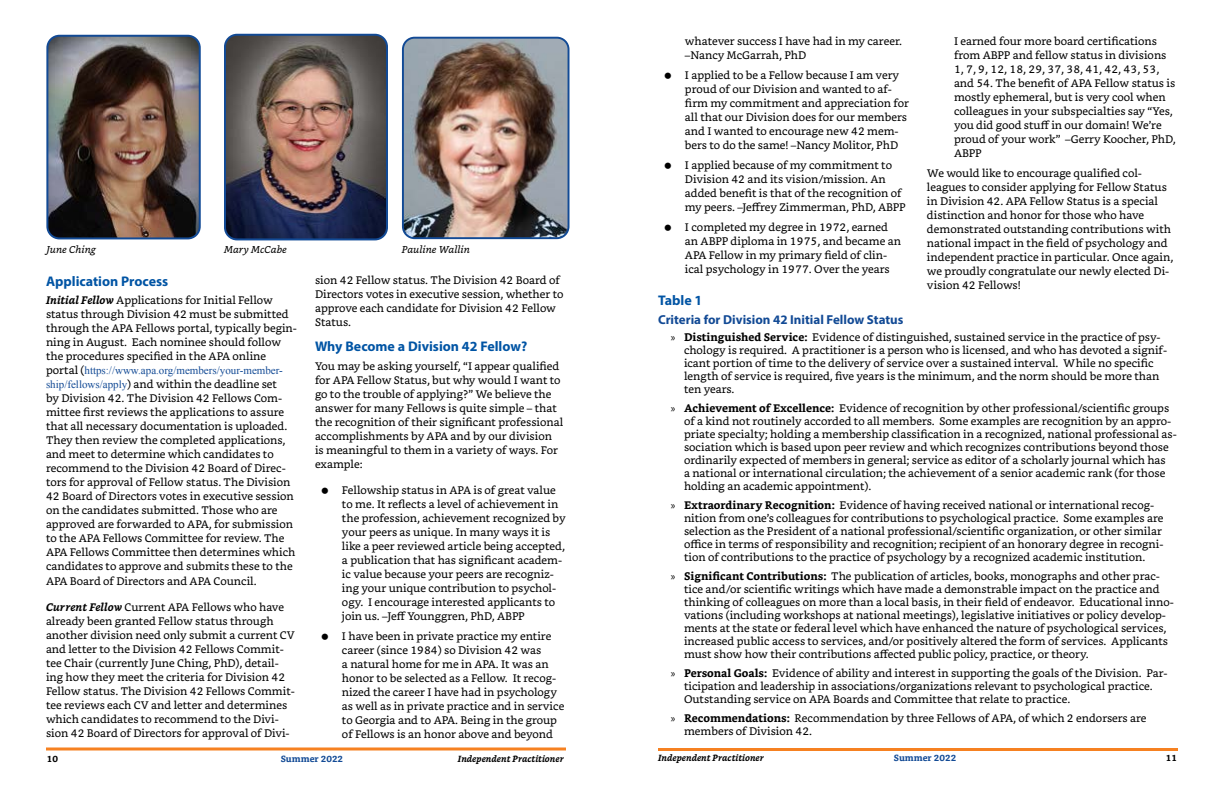
<style>
.page{position:relative;width:1224px;height:792px;background:#fff}
.page>*{position:absolute;margin:0;border:0;box-sizing:border-box;transform-origin:0 0}
.t1{font:700 14px "Myriad Pro";color:#0054a4}
.t2{font:700 13px "Myriad Pro";color:#124a95}
.t3{font:11px/14px "Bookerly";color:#000}
.t4{font:11px "Times New Roman";color:#124a95}
.t5{font:italic 10px "Bookerly";color:#000}
.t6{font:italic 700 9px "Bookerly";color:#000}
.t7{font:700 9px "Bookerly";color:#124a95}
.t8{font:700 9px "Bookerly";color:#000}
.s1{font-weight:700;font-style:italic}
.s2{font-family:"Bookerly";color:#000}
.s3{font-family:"Times New Roman";color:#124a95}
.s4{font-family:"Myriad Pro"}
.s5{font-weight:700}
</style>
<div class="page">
<hr style="left:46px;top:748px;width:520px;height:2px;background:#f68121">
<hr style="left:658px;top:748px;width:520px;height:3px;background:#f68121">
<img style="left:49px;top:37px;width:150px;height:200px">
<div style="left:46px;top:35px;width:155px;height:204px;border:2px solid #124a95;border-radius:12px"></div>
<img style="left:226px;top:36px;width:160px;height:203px">
<div style="left:224px;top:34px;width:164px;height:206px;border:2px solid #124a95;border-radius:12px"></div>
<img style="left:403px;top:38px;width:166px;height:200px">
<div style="left:402px;top:37px;width:167px;height:202px;border:2px solid #124a95;border-radius:12px"></div>
<p class="t5" style="left:46px;top:244px;width:51px">June Ching</p>
<p class="t5" style="left:224px;top:244px;width:64px">Mary McCabe</p>
<p class="t5" style="left:402px;top:244px;width:70px">Pauline Wallin</p>
<p class="t1" style="left:46px;top:272px;width:124px">Application Process</p>
<p class="t3" style="left:46px;top:294px;width:253px"><span class="s1">Initial Fellow</span> Applications for Initial Fellow status through Division 42 must be submitted through the APA Fellows portal, typically begin&shy;ning in August. Each nominee should follow the procedures specified in the APA online</p>
<p class="t4" style="left:46px;top:363px;width:238px"><span class="s2">portal (</span>https://www.apa.org/members/your-member-</p>
<p class="t3" style="left:46px;top:378px;width:251px"><span class="s3">ship/fellows/apply</span>) and within the deadline set<br>by Division 42. The Division 42 Fellows Com&shy;mittee first reviews the applications to assure that all necessary documentation is uploaded.<br>They then review the completed applications, and meet to determine which candidates to recommend to the Division 42 Board of Direc&shy;tors for approval of Fellow status. The Division 42 Board of Directors votes in executive session on the candidates submitted. Those who are approved are forwarded to APA, for submission to the APA Fellows Committee for review. The APA Fellows Committee then determines which candidates to approve and submits these to the APA Board of Directors and APA Council.</p>
<p class="t3" style="left:46px;top:600px;width:250px"><span class="s1">Current Fellow</span> Current APA Fellows who have already been granted Fellow status through another division need only submit a current CV and letter to the Division 42 Fellows Commit&shy;tee Chair (currently June Ching, PhD), detail&shy;ing how they meet the criteria for Division 42<br>Fellow status. The Division 42 Fellows Commit&shy;tee reviews each CV and letter and determines which candidates to recommend to the Divi&shy;sion 42 Board of Directors for approval of Divi-</p>
<p class="t3" style="left:315px;top:273px;width:250px">sion 42 Fellow status. The Division 42 Board of Directors votes in executive session, whether to approve each candidate for Division 42 Fellow Status.</p>
<p class="t1" style="left:315px;top:337px;width:214px">Why Become a Division 42 Fellow?</p>
<p class="t3" style="left:315px;top:359px;width:250px">You may be asking yourself, “I appear qualified for APA Fellow Status, but why would I want to go to the trouble of applying?” We believe the answer for many Fellows is quite simple – that the recognition of their significant professional accomplishments by APA and by our division is meaningful to them in a variety of ways. For example:</p>
<p class="t3" style="left:342px;top:483px;width:225px">Fellowship status in APA is of great value to me. It reflects a level of achievement in the profession, achievement recognized by your peers as unique. In many ways it is like a peer reviewed article being accepted, a publication that has significant academ&shy;ic value because your peers are recogniz&shy;ing your unique contribution to psychol&shy;ogy. I encourage interested applicants to join us. –Jeff Younggren, PhD, ABPP</p>
<p class="t3" style="left:342px;top:629px;width:224px">I have been in private practice my entire career (since 1984) so Division 42 was<br>a natural home for me in APA. It was an honor to be selected as a Fellow. It recog&shy;nized the career I have had in psychology as well as in private practice and in service to Georgia and to APA. Being in the group of Fellows is an honor above and beyond</p>
<p class="t3" style="left:685px;top:34px;width:219px">whatever success I have had in my career. –Nancy McGarrah, PhD</p>
<p class="t3" style="left:685px;top:68px;width:226px">I applied to be a Fellow because I am very proud of our Division and wanted to af&shy;firm my commitment and appreciation for all that our Division does for our members and I wanted to encourage new 42 mem&shy;bers to do the same! –Nancy Molitor, PhD</p>
<p class="t3" style="left:685px;top:158px;width:222px">I applied because of my commitment to Division 42 and its vision/mission. An added benefit is that of the recognition of my peers. –Jeffrey Zimmerman, PhD, ABPP</p>
<p class="t3" style="left:685px;top:220px;width:218px">I completed my degree in 1972, earned an ABPP diploma in 1975, and became an APA Fellow in my primary field of clin&shy;ical psychology in 1977. Over the years</p>
<p class="t3" style="left:954px;top:34px;width:223px">I earned four more board certifications from ABPP and fellow status in divisions 1, 7, 9, 12, 18, 29, 37, 38, 41, 42, 43, 53, and 54. The benefit of APA Fellow status is mostly ephemeral, but is very cool when colleagues in your subspecialties say “Yes, you did good stuff in our domain! We’re proud of your work” –Gerry Koocher, PhD, ABPP</p>
<p class="t3" style="left:927px;top:166px;width:248px">We would like to encourage qualified col&shy;leagues to consider applying for Fellow Status in Division 42. APA Fellow Status is a special distinction and honor for those who have demonstrated outstanding contributions with national impact in the field of psychology and independent practice in particular. Once again, we proudly congratulate our newly elected Di&shy;vision 42 Fellows!</p>
<p class="t1" style="left:658px;top:291px;width:46px">Table 1</p>
<p class="t2" style="left:658px;top:311px;width:247px">Criteria for Division 42 Initial Fellow Status</p>
<p class="t3" style="left:684px;top:331px;width:485px;line-height:13px;text-indent:-13px"><span class="s4">»</span> <span class="s5">Distinguished Service:</span> Evidence of distinguished, sustained service in the practice of psy&shy;chology is required. A practitioner is a person who is licensed, and who has devoted a signif&shy;icant portion of time to the delivery of service over a sustained interval. While no specific length of service is required, five years is the minimum, and the norm should be more than ten years.</p>
<p class="t3" style="left:684px;top:402px;width:494px;line-height:13px;text-indent:-13px"><span class="s4">»</span> <span class="s5">Achievement of Excellence:</span> Evidence of recognition by other professional/scientific groups of a kind not routinely accorded to all members. Some examples are recognition by an appro&shy;priate specialty; holding a membership classification in a recognized, national professional as&shy;sociation which is based upon peer review and which recognizes contributions beyond those ordinarily expected of members in general; service as editor of a scholarly journal which has<br>a national or international circulation; the achievement of a senior academic rank (for those holding an academic appointment).</p>
<p class="t3" style="left:684px;top:499px;width:481px;line-height:13px;text-indent:-13px"><span class="s4">»</span> <span class="s5">Extraordinary Recognition:</span> Evidence of having received national or international recog&shy;nition from one’s colleagues for contributions to psychological practice. Some examples are selection as the President of a national professional/scientific organization, or other similar office in terms of responsibility and recognition; recipient of an honorary degree in recogni&shy;tion of contributions to the practice of psychology by a recognized academic institution.</p>
<p class="t3" style="left:684px;top:570px;width:491px;line-height:13px;text-indent:-13px"><span class="s4">»</span> <span class="s5">Significant Contributions:</span> The publication of articles, books, monographs and other prac&shy;tice and/or scientific writings which have made a demonstrable impact on the practice and thinking of colleagues on more than a local basis, in their field of endeavor. Educational inno&shy;vations (including workshops at national meetings), legislative initiatives or policy develop&shy;ments at the state or federal level which have enhanced the nature of psychological services, increased public access to services, and/or positively altered the form of services. Applicants must show how their contributions affected public policy, practice, or theory.</p>
<p class="t3" style="left:684px;top:667px;width:485px;line-height:13px;text-indent:-13px"><span class="s4">»</span> <span class="s5">Personal Goals:</span> Evidence of ability and interest in supporting the goals of the Division. Par&shy;ticipation and leadership in associations/organizations relevant to psychological practice.<br>Outstanding service on APA Boards and Committee that relate to practice.</p>
<p class="t3" style="left:684px;top:712px;width:464px;line-height:13px;text-indent:-13px"><span class="s4">»</span> <span class="s5">Recommendations:</span> Recommendation by three Fellows of APA, of which 2 endorsers are members of Division 42.</p>
<p class="t8" style="left:47px;top:753px;width:13px">10</p>
<p class="t7" style="left:281px;top:753px;width:64px">Summer 2022</p>
<p class="t6" style="left:458px;top:753px;width:108px">Independent Practitioner</p>
<p class="t6" style="left:658px;top:752px;width:108px">Independent Practitioner</p>
<p class="t7" style="left:894px;top:752px;width:64px">Summer 2022</p>
<p class="t8" style="left:1166px;top:752px;width:13px">11</p>
</div>
